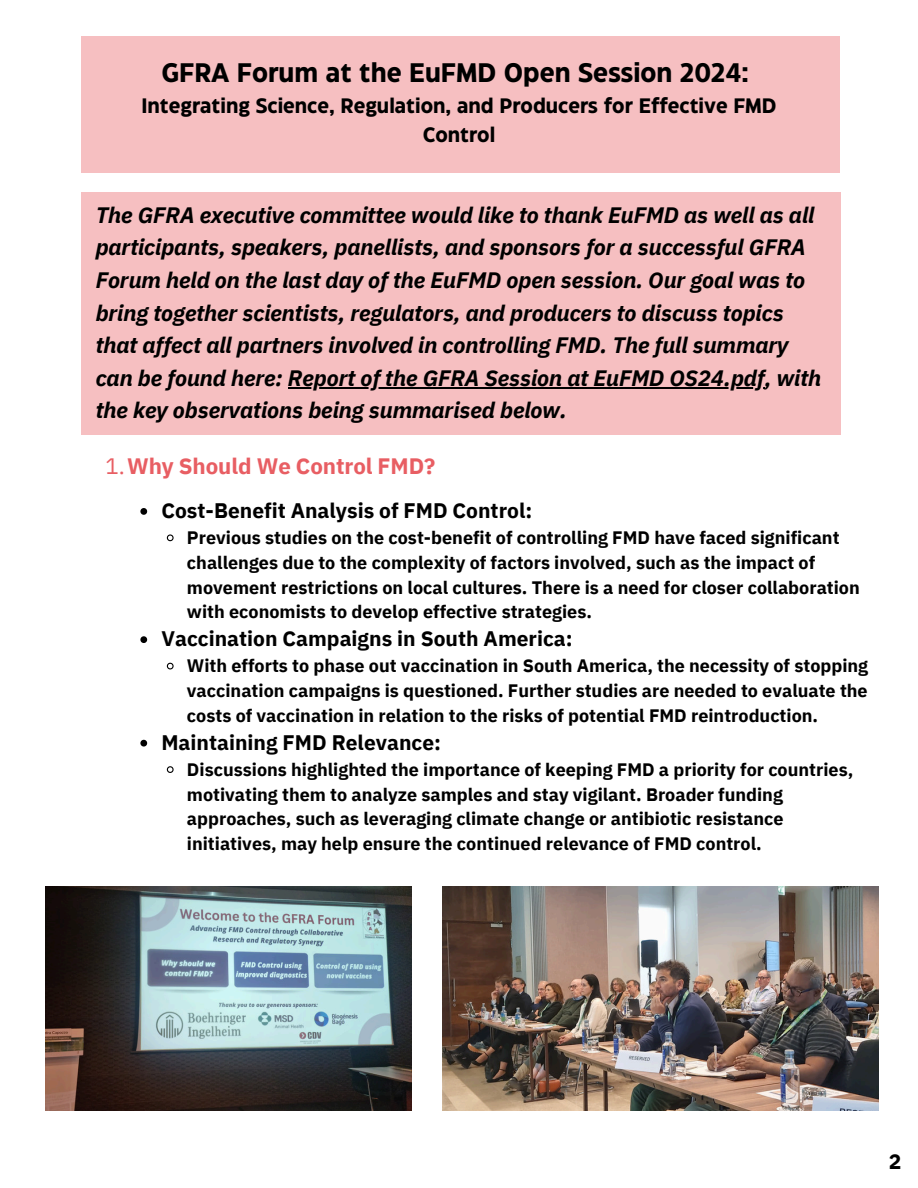
<style>
.page{position:relative;width:918px;height:1188px;background:#fff}
.page>*{position:absolute;margin:0;border:0;box-sizing:border-box;transform-origin:0 0}
.t1{font:700 26.7px "Eastman Grotesque";color:#000}
.t2{font:italic 700 22.2px/32.7px "IBM Plex Sans";letter-spacing:-.005em;color:#000}
.t3{font:700 22.2px "IBM Plex Sans";letter-spacing:-.005em;color:#e85e63}
.t4{font:700 21px "IBM Plex Sans";color:#000}
.t5{font:700 20.85px/29.2px "Eastman Grotesque";color:#000;text-align:center}
.t6{font:700 18px/24.8px "IBM Plex Sans";color:#000}
.s1{font-weight:400}
</style>
<div class="page">
<div style="left:82px;top:37px;width:758px;height:136px;background:#f6bfc1"></div>
<div style="left:82px;top:192px;width:758px;height:242px;background:#f6bfc1"></div>
<img style="left:442px;top:886px;width:437px;height:224px">
<svg style="left:140px;top:508px;width:7px;height:7px"></svg>
<svg style="left:166px;top:534px;width:8px;height:8px"></svg>
<svg style="left:140px;top:636px;width:7px;height:7px"></svg>
<svg style="left:166px;top:662px;width:8px;height:8px"></svg>
<svg style="left:140px;top:740px;width:7px;height:7px"></svg>
<svg style="left:166px;top:766px;width:8px;height:7px"></svg>
<img style="left:46px;top:886px;width:365px;height:224px">
<hr style="left:288px;top:387px;width:477px;height:1px;background:#000">
<p class="t1" style="left:162px;top:62px;width:589px">GFRA Forum at the EuFMD Open Session 2024:</p>
<p class="t5" style="left:141px;top:93px;width:637px">Integrating Science, Regulation, and Producers for Effective FMD<br>Control</p>
<p class="t2" style="left:96px;top:198px;width:727px">The GFRA executive committee would like to thank EuFMD as well as all participants, speakers, panellists, and sponsors for a successful GFRA Forum held on the last day of the EuFMD open session. Our goal was to bring together scientists, regulators, and producers to discuss topics that affect all partners involved in controlling FMD. The full summary can be found here: Report of the GFRA Session at EuFMD OS24.pdf, with</p>
<p class="t2" style="left:96px;top:394px;width:473px">the key observations being summarised below.</p>
<p class="t3" style="left:106px;top:451px;width:331px"><span class="s1">1.</span>Why Should We Control FMD?</p>
<h1 class="t4" style="left:161px;top:497px;width:372px">Cost-Benefit Analysis of FMD Control:</h1>
<h1 class="t6" style="left:187px;top:525px;width:674px">Previous studies on the cost-benefit of controlling FMD have faced significant challenges due to the complexity of factors involved, such as the impact of movement restrictions on local cultures. There is a need for closer collaboration with economists to develop effective strategies.</h1>
<p class="t4" style="left:161px;top:625px;width:413px">Vaccination Campaigns in South America:</p>
<p class="t6" style="left:187px;top:653px;width:683px;text-align:justify">With efforts to phase out vaccination in South America, the necessity of stopping vaccination campaigns is questioned. Further studies are needed to evaluate the costs of vaccination in relation to the risks of potential FMD reintroduction.</p>
<p class="t4" style="left:161px;top:728px;width:281px">Maintaining FMD Relevance:</p>
<p class="t6" style="left:187px;top:757px;width:668px">Discussions highlighted the importance of keeping FMD a priority for countries, motivating them to analyze samples and stay vigilant. Broader funding approaches, such as leveraging climate change or antibiotic resistance initiatives, may help ensure the continued relevance of FMD control.</p>
<p class="t4" style="left:889px;top:1147px;width:14px">2</p>
</div>
